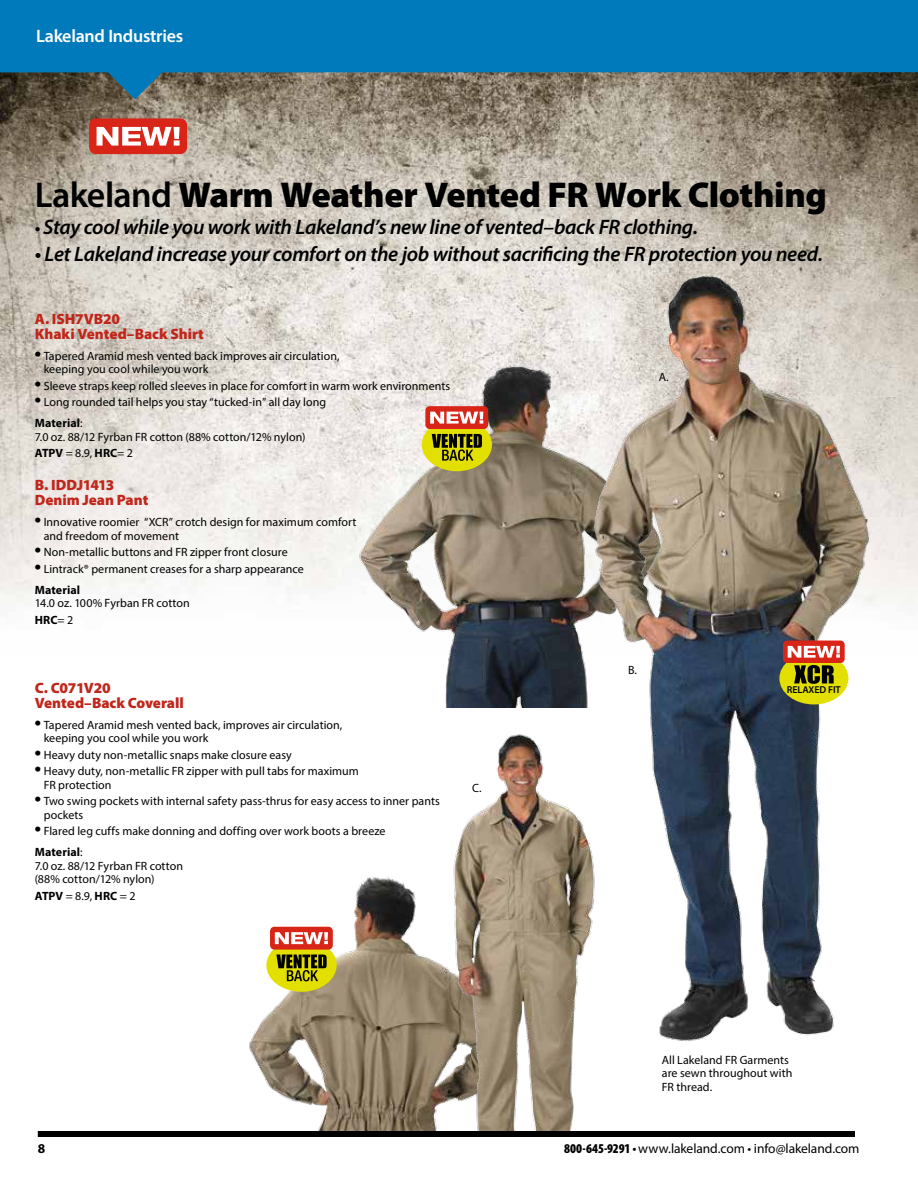
<style>
.page{position:relative;width:918px;height:1188px;background:#fff}
.page>*{position:absolute;margin:0;border:0;box-sizing:border-box;transform-origin:0 0}
.t1{font:900 36px "Myriad Pro";letter-spacing:-.015em;color:#000}
.t2{font:italic 600 21px "Myriad Pro";letter-spacing:-.015em;color:#000}
.t3{font:600 18px "Myriad Pro";letter-spacing:-.015em;color:#fff}
.t4{font:900 15px/15px "Myriad Pro";letter-spacing:-.005em;color:#c1261b}
.t5{font:13.5px "Myriad Pro";letter-spacing:-.01em;color:#000}
.t6{font:700 13.5px "Myriad Pro";color:#000}
.t7{font:12px/13.5px "Myriad Pro";color:#000}
.t8{font:700 12px "Myriad Pro";letter-spacing:.005em;color:#000}
.t9{font:600 10.05px "Myriad Pro";letter-spacing:-.01em;color:#000}
.s1{font-weight:600}
.s2{font-size:18px}
.s3{font-family:"Times";font-size:18px}
.s4{font-weight:700}
.s5{font-weight:400}
.s6{font-weight:900;font-stretch:condensed}
</style>
<div class="page">
<img style="left:0;top:99px;width:918px;height:509px">
<div style="left:38px;top:1131px;width:817px;height:6px;background:#000"></div>
<div style="left:89px;top:118px;width:98px;height:36px;background:#d92517;border-radius:7px"></div>
<svg style="left:97px;top:127px;width:83px;height:19px"></svg>
<img style="left:353px;top:358px;width:226px;height:349px">
<img style="left:579px;top:263px;width:303px;height:778px">
<img style="left:249px;top:877px;width:197px;height:254px">
<img style="left:446px;top:730px;width:154px;height:401px">
<svg style="left:0;top:0;width:918px;height:99px;background:#1e75a0"></svg>
<div style="left:422px;top:418px;width:70px;height:53px;background:#e3df00;border-radius:50%"></div>
<div style="left:425px;top:406px;width:63px;height:23px;background:#d92517;border-radius:4px"></div>
<svg style="left:430px;top:412px;width:53px;height:12px"></svg>
<svg style="left:432px;top:434px;width:50px;height:27px"></svg>
<div style="left:779px;top:652px;width:69px;height:52px;background:#e3df00;border-radius:50%"></div>
<div style="left:783px;top:641px;width:62px;height:22px;background:#d92517;border-radius:4px"></div>
<svg style="left:788px;top:646px;width:52px;height:12px"></svg>
<svg style="left:794px;top:665px;width:40px;height:19px"></svg>
<div style="left:266px;top:939px;width:71px;height:53px;background:#e3df00;border-radius:50%"></div>
<div style="left:270px;top:927px;width:63px;height:23px;background:#d92517;border-radius:4px"></div>
<svg style="left:275px;top:932px;width:53px;height:12px"></svg>
<svg style="left:276px;top:955px;width:51px;height:26px"></svg>
<h3 class="t3" style="left:36px;top:25px;width:149px">Lakeland Industries</h3>
<h1 class="t1" style="left:35px;top:171px;width:794px"><span class="s1">Lakeland</span> Warm Weather Vented FR Work Clothing</h1>
<h2 class="t2" style="left:35px;top:214px;width:665px"><span class="s2">•</span> Stay cool while you work with Lakeland’s new line of vented–back FR clothing.</h2>
<h2 class="t2" style="left:35px;top:241px;width:790px">• Let Lakeland increase your comfort on the job without sacrificing the FR protection you need.</h2>
<p class="t4" style="left:35px;top:311px;width:171px">A. ISH7VB20<br>Khaki Vented–Back Shirt</p>
<p class="t7" style="left:44px;top:349px;width:297px;text-indent:-9px"><span class="s3">•</span> Tapered Aramid mesh vented back improves air circulation, keeping you cool while you work</p>
<p class="t7" style="left:35px;top:379px;width:417px"><span class="s3">•</span> Sleeve straps keep rolled sleeves in place for comfort in warm work environments</p>
<p class="t7" style="left:35px;top:392px;width:293px;line-height:21px"><span class="s3">•</span> Long rounded tail helps you stay “tucked-in” all day long<br><span class="s4">Material</span>:</p>
<p class="t7" style="left:35px;top:428px;width:272px;line-height:16.5px">7.0 oz. 88/12 Fyrban FR cotton (88% cotton/12% nylon)<br><span class="s4">ATPV</span> = 8.9, <span class="s4">HRC</span>= 2</p>
<p class="t4" style="left:35px;top:477px;width:115px">B. IDDJ1413<br>Denim Jean Pant</p>
<p class="t7" style="left:44px;top:515px;width:314px;text-indent:-9px"><span class="s3">•</span> Innovative roomier “XCR” crotch design for maximum comfort and freedom of movement</p>
<p class="t7" style="left:35px;top:545px;width:254px"><span class="s3">•</span> Non-metallic buttons and FR zipper front closure</p>
<p class="t7" style="left:35px;top:558px;width:271px;line-height:21px"><span class="s3">•</span> Lintrack® permanent creases for a sharp appearance<br><span class="s4">Material</span></p>
<p class="t7" style="left:35px;top:595px;width:157px;line-height:16.5px">14.0 oz. 100% Fyrban FR cotton<br><span class="s4">HRC</span>= 2</p>
<p class="t4" style="left:35px;top:680px;width:151px">C. C071V20<br>Vented–Back Coverall</p>
<p class="t7" style="left:44px;top:718px;width:300px;text-indent:-9px"><span class="s3">•</span> Tapered Aramid mesh vented back, improves air circulation, keeping you cool while you work</p>
<p class="t7" style="left:35px;top:748px;width:259px"><span class="s3">•</span> Heavy duty non-metallic snaps make closure easy</p>
<p class="t7" style="left:44px;top:764px;width:317px;text-indent:-9px"><span class="s3">•</span> Heavy duty, non-metallic FR zipper with pull tabs for maximum<br>FR protection</p>
<p class="t7" style="left:44px;top:794px;width:398px;text-indent:-9px"><span class="s3">•</span> Two swing pockets with internal safety pass-thrus for easy access to inner pants pockets</p>
<p class="t7" style="left:35px;top:821px;width:352px;line-height:21px"><span class="s3">•</span> Flared leg cuffs make donning and doffing over work boots a breeze<br><span class="s4">Material</span>:</p>
<p class="t7" style="left:35px;top:859px;width:150px">7.0 oz. 88/12 Fyrban FR cotton (88% cotton/12% nylon)</p>
<p class="t8" style="left:35px;top:888px;width:102px">ATPV <span class="s5">= 8.9,</span> HRC <span class="s5">= 2</span></p>
<p class="t7" style="left:472px;top:781px;width:11px">C.</p>
<p class="t7" style="left:659px;top:370px;width:11px">A.</p>
<p class="t7" style="left:628px;top:663px;width:10px">B.</p>
<p class="t9" style="left:787px;top:683px;width:55px">RELAXED FIT</p>
<p class="t7" style="left:662px;top:1053px;width:132px">All Lakeland FR Garments are sewn throughout with<br>FR thread.</p>
<p class="t6" style="left:38px;top:1140px;width:9px">8</p>
<p class="t5" style="left:564px;top:1140px;width:297px"><span class="s6">800-645-9291 •</span> www.lakeland.com • info@lakeland.com</p>
</div>
